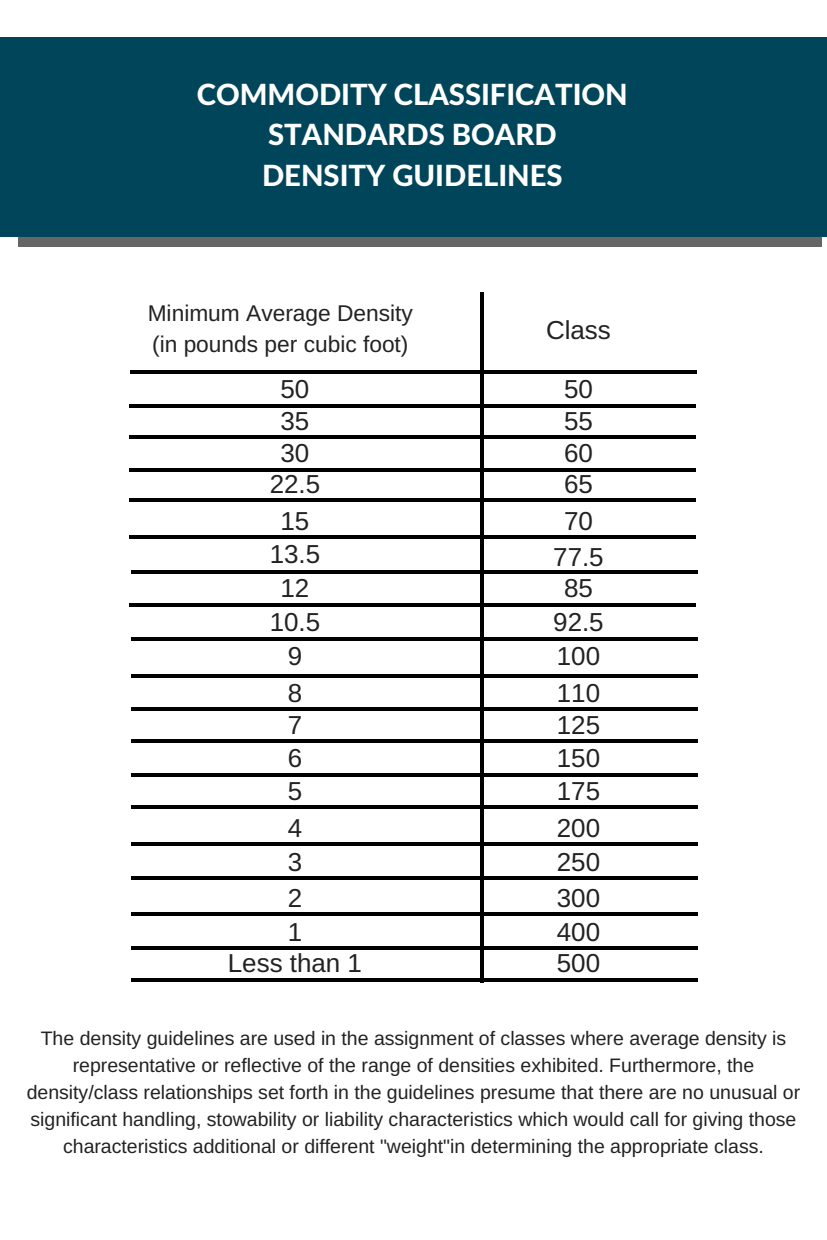
<style>
.page{position:relative;width:827px;height:1240px;background:#fff}
.page>*{position:absolute;margin:0;border:0;box-sizing:border-box;transform-origin:0 0}
.t1{font:800 29.25px/40.5px "Lato";color:#fff;text-align:center}
.t2{font:25.95px/33.8px "Arimo";color:#222}
.t3{font:22.8px/31.5px "Arimo";color:#222}
.t4{font:19.5px/27px "Arimo";color:#222;text-align:center}
</style>
<div class="page">
<svg style="left:18px;top:236px;width:803px;height:10px;background:#5b6264"></svg>
<div style="left:0;top:37px;width:827px;height:199px;background:#004559"></div>
<hr style="left:130px;top:370px;width:567px;height:4px;background:#000">
<hr style="left:129px;top:404px;width:567px;height:3px;background:#000">
<hr style="left:129px;top:435px;width:567px;height:4px;background:#000">
<hr style="left:129px;top:468px;width:567px;height:3px;background:#000">
<hr style="left:129px;top:498px;width:567px;height:4px;background:#000">
<hr style="left:129px;top:536px;width:567px;height:3px;background:#000">
<hr style="left:131px;top:570px;width:567px;height:4px;background:#000">
<hr style="left:129px;top:603px;width:567px;height:3px;background:#000">
<hr style="left:131px;top:637px;width:567px;height:3px;background:#000">
<hr style="left:131px;top:674px;width:567px;height:3px;background:#000">
<hr style="left:131px;top:708px;width:567px;height:3px;background:#000">
<hr style="left:131px;top:739px;width:567px;height:4px;background:#000">
<hr style="left:131px;top:773px;width:567px;height:3px;background:#000">
<hr style="left:131px;top:806px;width:567px;height:3px;background:#000">
<hr style="left:131px;top:843px;width:567px;height:3px;background:#000">
<hr style="left:131px;top:876px;width:567px;height:4px;background:#000">
<hr style="left:131px;top:912px;width:567px;height:4px;background:#000">
<hr style="left:131px;top:946px;width:567px;height:4px;background:#000">
<hr style="left:131px;top:978px;width:567px;height:3px;background:#000">
<hr style="left:480px;top:292px;width:3px;height:691px;background:#000">
<h1 class="t1" style="left:197px;top:73px;width:432px">COMMODITY CLASSIFICATION<br>STANDARDS BOARD<br>DENSITY GUIDELINES</h1>
<p class="t3" style="left:148px;top:297px;width:267px">Minimum Average Density (in pounds per cubic foot)</p>
<h2 class="t2" style="left:546px;top:313px;width:66px">Class</h2>
<h2 class="t2" style="left:280px;top:372px;width:30px">50</h2>
<h2 class="t2" style="left:564px;top:372px;width:30px">50</h2>
<h2 class="t2" style="left:280px;top:404px;width:30px">35</h2>
<h2 class="t2" style="left:564px;top:404px;width:30px">55</h2>
<h2 class="t2" style="left:280px;top:436px;width:30px">30</h2>
<h2 class="t2" style="left:564px;top:436px;width:30px">60</h2>
<h2 class="t2" style="left:270px;top:467px;width:52px">22.5</h2>
<h2 class="t2" style="left:564px;top:467px;width:30px">65</h2>
<h2 class="t2" style="left:280px;top:504px;width:30px">15</h2>
<h2 class="t2" style="left:553px;top:503px;width:52px;line-height:36px;text-align:center">70<br>77.5</h2>
<h2 class="t2" style="left:553px;top:571px;width:52px;text-align:center">85<br>92.5<br>100</h2>
<h2 class="t2" style="left:557px;top:677px;width:45px;line-height:31.5px">110<br>125</h2>
<h2 class="t2" style="left:557px;top:742px;width:45px;line-height:32.7px">150<br>175</h2>
<h2 class="t2" style="left:557px;top:811px;width:45px">200<br>250</h2>
<h2 class="t2" style="left:557px;top:881px;width:45px">300<br>400</h2>
<h2 class="t2" style="left:557px;top:946px;width:45px">500</h2>
<h2 class="t2" style="left:270px;top:536px;width:52px;line-height:34.2px;text-align:center">13.5<br>12<br>10.5<br>9</h2>
<h2 class="t2" style="left:288px;top:677px;width:16px;line-height:31.5px">8<br>7</h2>
<h2 class="t2" style="left:288px;top:742px;width:16px;line-height:32.7px">6<br>5</h2>
<h2 class="t2" style="left:288px;top:811px;width:16px">4<br>3</h2>
<h2 class="t2" style="left:288px;top:881px;width:16px">2<br>1</h2>
<h2 class="t2" style="left:228px;top:946px;width:136px">Less than 1</h2>
<p class="t4" style="left:27px;top:1025px;width:775px">The density guidelines are used in the assignment of classes where average density is representative or reflective of the range of densities exhibited. Furthermore, the density/class relationships set forth in the guidelines presume that there are no unusual or significant handling, stowability or liability characteristics which would call for giving those characteristics additional or different "weight"in determining the appropriate class.</p>
</div>
